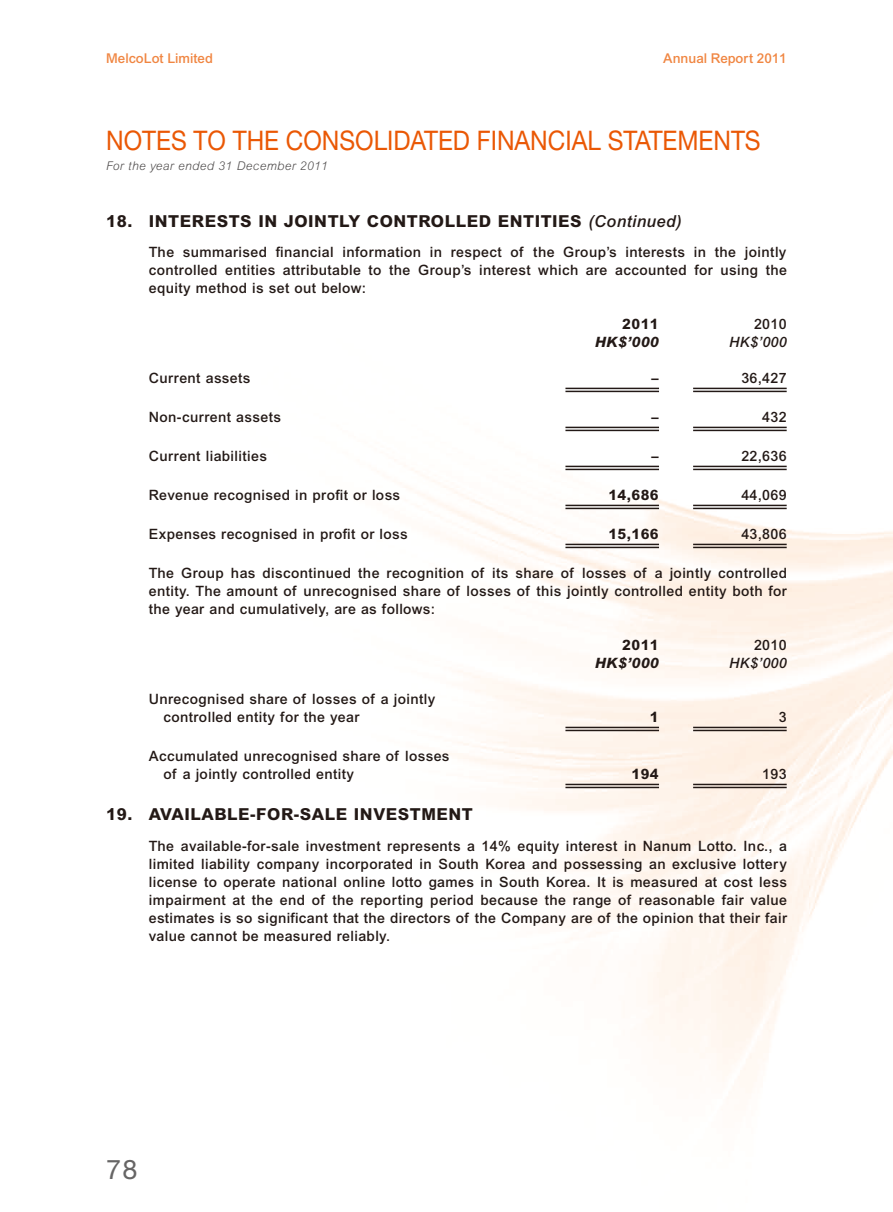
<style>
.page{position:relative;width:893px;height:1212px;background:#fff}
.page>*{position:absolute;margin:0;border:0;box-sizing:border-box;transform-origin:0 0}
.t1{font:27px "Helvetica Neue LT Std";color:#ea5805;scale:.9 1}
.t2{font:27px "Helvetica Neue LT Std";color:#666565}
.t3{font:800 16.5px "Arial MT Std";letter-spacing:.03em;color:#231916}
.t4{font:500 14.25px/18px "Arial MT Std";letter-spacing:.03em;color:#231916;text-align:justify}
.t5{font:800 14.25px "Arial MT Std";letter-spacing:.03em;color:#231916}
.t6{font:italic 800 14.25px "Arial MT Std";letter-spacing:.03em;color:#231916}
.t7{font:italic 500 14.25px "Arial MT Std";letter-spacing:.03em;color:#231916}
.t8{font:500 13.5px "Arial MT Std";color:#f08642}
.t9{font:italic 300 12px "Arial MT Std";letter-spacing:.03em;color:#4d4a4a}
.s1{font-weight:500;font-style:italic}
</style>
<div class="page">
<hr style="left:565px;top:388px;width:94px;height:1px;background:#231916">
<hr style="left:565px;top:391px;width:94px;height:1px;background:#231916">
<hr style="left:693px;top:388px;width:94px;height:1px;background:#231916">
<hr style="left:693px;top:391px;width:94px;height:1px;background:#231916">
<hr style="left:565px;top:427px;width:94px;height:1px;background:#231916">
<hr style="left:565px;top:430px;width:94px;height:1px;background:#231916">
<hr style="left:693px;top:427px;width:94px;height:1px;background:#231916">
<hr style="left:693px;top:430px;width:94px;height:1px;background:#231916">
<hr style="left:565px;top:466px;width:94px;height:1px;background:#231916">
<hr style="left:565px;top:469px;width:94px;height:1px;background:#231916">
<hr style="left:693px;top:466px;width:94px;height:1px;background:#231916">
<hr style="left:693px;top:469px;width:94px;height:1px;background:#231916">
<hr style="left:565px;top:505px;width:94px;height:1px;background:#231916">
<hr style="left:565px;top:508px;width:94px;height:1px;background:#231916">
<hr style="left:693px;top:505px;width:94px;height:1px;background:#231916">
<hr style="left:693px;top:508px;width:94px;height:1px;background:#231916">
<hr style="left:565px;top:544px;width:94px;height:1px;background:#231916">
<hr style="left:565px;top:547px;width:94px;height:1px;background:#231916">
<hr style="left:693px;top:544px;width:94px;height:1px;background:#231916">
<hr style="left:693px;top:547px;width:94px;height:1px;background:#231916">
<hr style="left:565px;top:727px;width:94px;height:1px;background:#231916">
<hr style="left:565px;top:730px;width:94px;height:1px;background:#231916">
<hr style="left:693px;top:727px;width:94px;height:1px;background:#231916">
<hr style="left:693px;top:730px;width:94px;height:1px;background:#231916">
<hr style="left:565px;top:784px;width:94px;height:1px;background:#231916">
<hr style="left:565px;top:787px;width:94px;height:1px;background:#231916">
<hr style="left:693px;top:784px;width:94px;height:1px;background:#231916">
<hr style="left:693px;top:787px;width:94px;height:1px;background:#231916">
<p class="t8" style="left:106px;top:50px;width:108px">MelcoLot Limited</p>
<p class="t8" style="left:663px;top:50px;width:125px">Annual Report 2011</p>
<h1 class="t1" style="left:106px;top:124px;width:729px">NOTES TO THE CONSOLIDATED FINANCIAL STATEMENTS</h1>
<p class="t9" style="left:106px;top:159px;width:223px">For the year ended 31 December 2011</p>
<p class="t3" style="left:106px;top:211px;width:577px">18. INTERESTS IN JOINTLY CONTROLLED ENTITIES <span class="s1">(Continued)</span></p>
<p class="t4" style="left:149px;top:243px;width:640px">The summarised financial information in respect of the Group’s interests in the jointly controlled entities attributable to the Group’s interest which are accounted for using the equity method is set out below:</p>
<p class="t5" style="left:622px;top:316px;width:38px">2011</p>
<p class="t4" style="left:754px;top:315px;width:34px">2010</p>
<p class="t6" style="left:595px;top:334px;width:65px">HK$’000</p>
<p class="t7" style="left:729px;top:334px;width:59px">HK$’000</p>
<p class="t4" style="left:149px;top:369px;width:103px">Current assets</p>
<p class="t5" style="left:651px;top:370px;width:9px">–</p>
<p class="t4" style="left:741px;top:369px;width:47px">36,427</p>
<p class="t4" style="left:149px;top:408px;width:134px">Non-current assets</p>
<p class="t5" style="left:651px;top:409px;width:9px">–</p>
<p class="t4" style="left:762px;top:408px;width:26px">432</p>
<p class="t4" style="left:149px;top:447px;width:120px">Current liabilities</p>
<p class="t5" style="left:651px;top:448px;width:9px">–</p>
<p class="t4" style="left:741px;top:447px;width:47px">22,636</p>
<p class="t4" style="left:149px;top:486px;width:253px">Revenue recognised in profit or loss</p>
<p class="t5" style="left:608px;top:487px;width:52px">14,686</p>
<p class="t4" style="left:741px;top:486px;width:47px">44,069</p>
<p class="t4" style="left:149px;top:525px;width:260px">Expenses recognised in profit or loss</p>
<p class="t5" style="left:608px;top:526px;width:52px">15,166</p>
<p class="t4" style="left:741px;top:525px;width:47px">43,806</p>
<p class="t4" style="left:149px;top:564px;width:640px">The Group has discontinued the recognition of its share of losses of a jointly controlled entity. The amount of unrecognised share of losses of this jointly controlled entity both for the year and cumulatively, are as follows:</p>
<p class="t5" style="left:622px;top:637px;width:38px">2011</p>
<p class="t4" style="left:754px;top:636px;width:34px">2010</p>
<p class="t6" style="left:595px;top:655px;width:65px">HK$’000</p>
<p class="t7" style="left:729px;top:655px;width:59px">HK$’000</p>
<p class="t4" style="left:163px;top:690px;width:273px;text-indent:-15px">Unrecognised share of losses of a jointly controlled entity for the year</p>
<p class="t5" style="left:650px;top:709px;width:10px">1</p>
<p class="t4" style="left:779px;top:708px;width:9px">3</p>
<p class="t4" style="left:163px;top:747px;width:288px;text-indent:-15px">Accumulated unrecognised share of losses of a jointly controlled entity</p>
<p class="t5" style="left:631px;top:766px;width:29px">194</p>
<p class="t4" style="left:762px;top:765px;width:26px">193</p>
<p class="t3" style="left:106px;top:804px;width:368px">19. AVAILABLE-FOR-SALE INVESTMENT</p>
<p class="t4" style="left:149px;top:837px;width:640px">The available-for-sale investment represents a 14% equity interest in Nanum Lotto. Inc., a limited liability company incorporated in South Korea and possessing an exclusive lottery license to operate national online lotto games in South Korea. It is measured at cost less impairment at the end of the reporting period because the range of reasonable fair value estimates is so significant that the directors of the Company are of the opinion that their fair value cannot be measured reliably.</p>
<h1 class="t2" style="left:106px;top:1153px;width:33px">78</h1>
</div>
